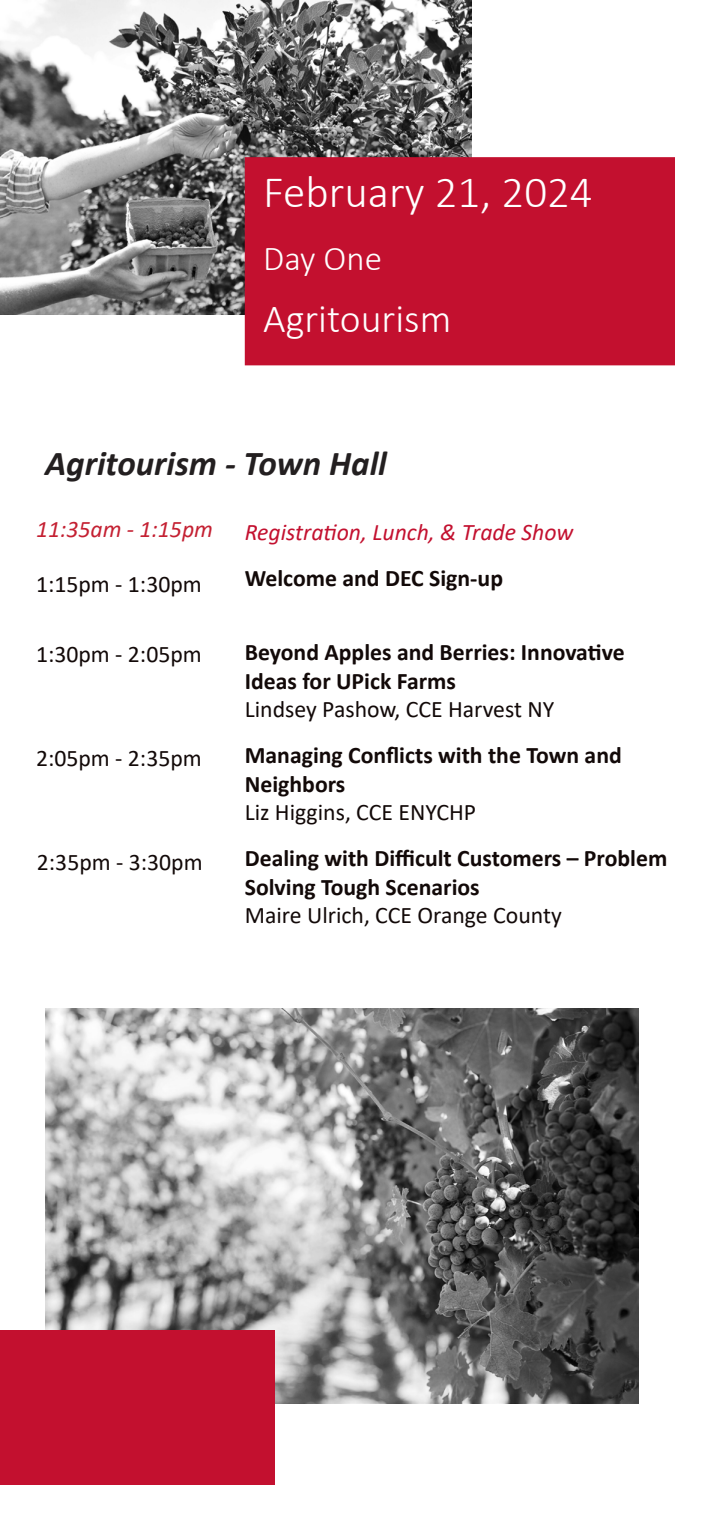
<style>
.page{position:relative;width:720px;height:1530px;background:#fff}
.page>*{position:absolute;margin:0;border:0;box-sizing:border-box;transform-origin:0 0}
.t1{font:300 45px "Calibri";color:#fff}
.t2{font:300 40px "Calibri";color:#fff}
.t3{font:italic 700 35px "Calibri";color:#231f20}
.t4{font:300 35px "Calibri";color:#fff}
.t5{font:700 23.75px/28.5px "Calibri";color:#120908}
.t6{font:23.75px "Calibri";color:#120908}
.t7{font:italic 23.75px "Calibri";color:#c3102f}
.t8{font:italic 23.75px "Calibri";color:#c42032}
.s1{font-weight:400}
</style>
<div class="page">
<img style="left:0;top:0;width:472px;height:314px">
<div style="left:245px;top:157px;width:430px;height:208px;background:#c3102f;border:2px solid #c3102f"></div>
<img style="left:45px;top:1008px;width:593px;height:396px">
<div style="left:0;top:1331px;width:274px;height:154px;background:#c3102f"></div>
<p class="t1" style="left:263px;top:165px;width:331px">February 21, 2024</p>
<p class="t4" style="left:263px;top:237px;width:120px">Day One</p>
<p class="t2" style="left:263px;top:294px;width:190px">Agritourism</p>
<p class="t3" style="left:45px;top:438px;width:343px">Agritourism - Town Hall</p>
<p class="t8" style="left:36px;top:512px;width:179px">11:35am - 1:15pm</p>
<p class="t6" style="left:36px;top:568px;width:167px">1:15pm - 1:30pm</p>
<p class="t6" style="left:36px;top:637px;width:167px">1:30pm - 2:05pm</p>
<p class="t6" style="left:36px;top:741px;width:167px">2:05pm - 2:35pm</p>
<p class="t6" style="left:37px;top:846px;width:167px">2:35pm - 3:30pm</p>
<p class="t7" style="left:245px;top:515px;width:330px">Registration, Lunch, &amp; Trade Show</p>
<p class="t5" style="left:245px;top:563px;width:260px">Welcome and DEC Sign-up</p>
<p class="t5" style="left:245px;top:638px;width:381px">Beyond Apples and Berries: Innovative<br>Ideas for UPick Farms<br><span class="s1">Lindsey Pashow, CCE Harvest NY</span></p>
<p class="t5" style="left:245px;top:741px;width:379px">Managing Conflicts with the Town and<br>Neighbors<br><span class="s1">Liz Higgins, CCE ENYCHP</span></p>
<p class="t5" style="left:245px;top:844px;width:424px">Dealing with Difficult Customers – Problem<br>Solving Tough Scenarios<br><span class="s1">Maire Ulrich, CCE Orange County</span></p>
</div>
